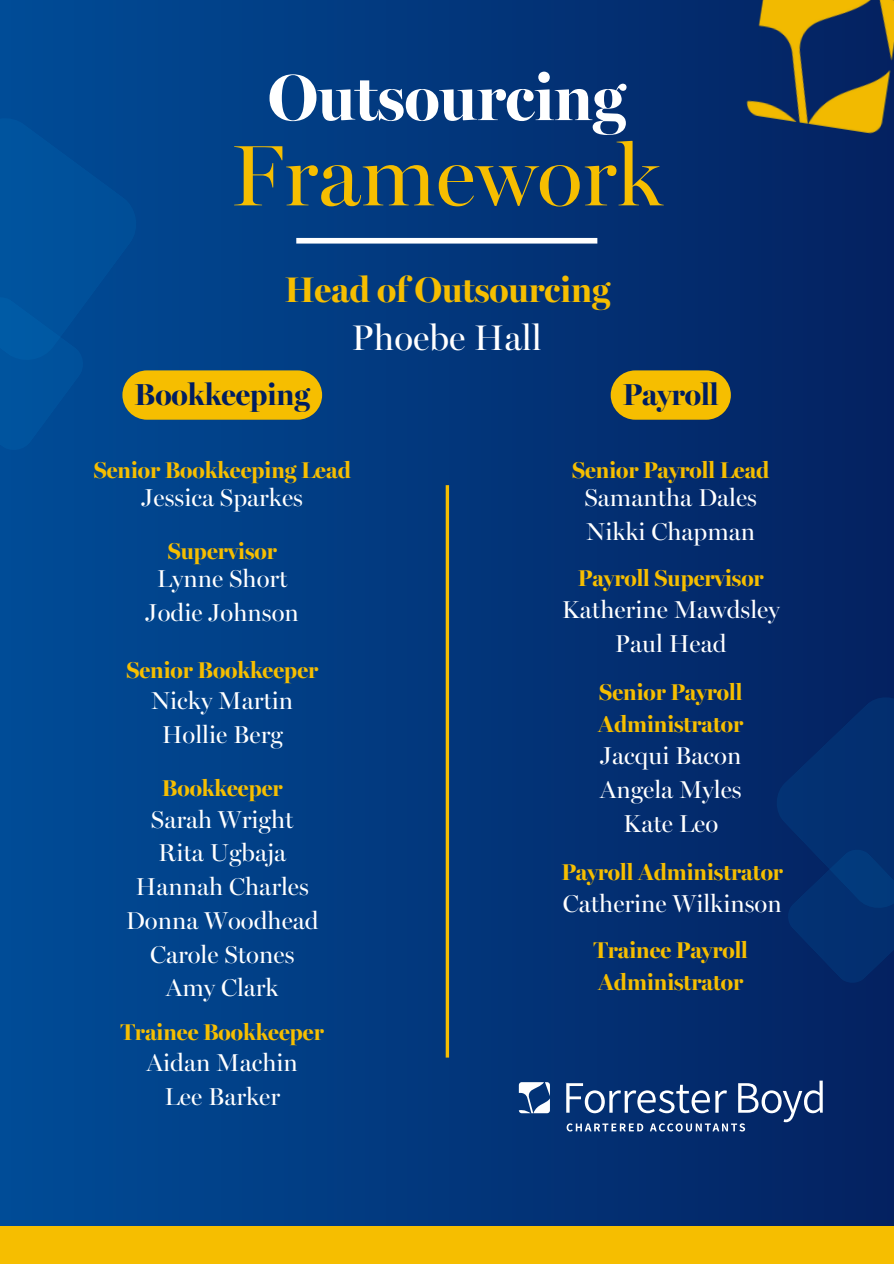
<style>
.page{position:relative;width:894px;height:1264px;background:#fff}
.page>*{position:absolute;margin:0;border:0;box-sizing:border-box;transform-origin:0 0}
.t1{font:86.4px "Miller Banner";color:#f6be00}
.t2{font:700 65.4px "Miller Banner";color:#fff}
.t3{font:700 35.7px "Miller Banner";color:#f6be00}
.t4{font:35.7px "Miller Banner";color:#fff}
.t5{font:700 30.6px "Miller Banner";color:#001e60}
.t6{font:24.45px "Miller Banner";color:#fff}
.t7{font:700 22.95px/31.5px "Miller Banner";color:#f6be00}
</style>
<div class="page">
<div style="left:0;top:0;width:893px;height:1263px;background:linear-gradient(to right,#004c97,#042160)"></div>
<div style="left:0;top:1225px;width:893px;height:38px;background:#f6be00"></div>
<img style="left:738px;top:0;width:155px;height:143px">
<div style="left:296px;top:238px;width:301px;height:5px;background:#fff"></div>
<svg style="left:773px;top:694px;width:120px;height:290px;background:#032c6d"></svg>
<svg style="left:445px;top:485px;width:4px;height:572px;background:#cba615"></svg>
<svg style="left:518px;top:1082px;width:31px;height:31px"></svg>
<svg style="left:566px;top:1080px;width:256px;height:51px;background:#345489"></svg>
<svg style="left:0;top:114px;width:322px;height:339px;background:#165183"></svg>
<svg style="left:610px;top:370px;width:120px;height:50px;background:#ddaf0b"></svg>
<h1 class="t2" style="left:268px;top:60px;width:359px">Outsourcing</h1>
<h3 class="t1" style="left:231px;top:126px;width:433px">Framework</h3>
<h4 class="t3" style="left:284px;top:269px;width:327px">Head of Outsourcing</h4>
<h5 class="t4" style="left:351px;top:317px;width:191px">Phoebe Hall</h5>
<h5 class="t5" style="left:135px;top:377px;width:177px">Bookkeeping</h5>
<h6 class="t5" style="left:622px;top:377px;width:97px">Payroll</h6>
<h6 class="t7" style="left:94px;top:455px;width:258px">Senior Bookkeeping Lead</h6>
<p class="t6" style="left:141px;top:484px;width:163px">Jessica Sparkes</p>
<h6 class="t7" style="left:168px;top:536px;width:111px">Supervisor</h6>
<p class="t6" style="left:157px;top:564px;width:132px">Lynne Short</p>
<p class="t6" style="left:146px;top:598px;width:155px">Jodie Johnson</p>
<h6 class="t7" style="left:126px;top:654px;width:193px">Senior Bookkeeper</h6>
<p class="t6" style="left:151px;top:686px;width:143px">Nicky Martin</p>
<p class="t6" style="left:162px;top:720px;width:123px">Hollie Berg</p>
<h6 class="t7" style="left:162px;top:773px;width:122px">Bookkeeper</h6>
<p class="t6" style="left:151px;top:805px;width:144px">Sarah Wright</p>
<p class="t6" style="left:158px;top:839px;width:129px">Rita Ugbaja</p>
<p class="t6" style="left:136px;top:872px;width:175px">Hannah Charles</p>
<p class="t6" style="left:126px;top:906px;width:194px">Donna Woodhead</p>
<p class="t6" style="left:150px;top:940px;width:146px">Carole Stones</p>
<p class="t6" style="left:166px;top:974px;width:114px">Amy Clark</p>
<h6 class="t7" style="left:121px;top:1016px;width:204px">Trainee Bookkeeper</h6>
<p class="t6" style="left:146px;top:1048px;width:153px">Aidan Machin</p>
<p class="t6" style="left:164px;top:1082px;width:117px">Lee Barker</p>
<p class="t7" style="left:572px;top:455px;width:199px">Senior Payroll Lead</p>
<p class="t6" style="left:584px;top:484px;width:174px">Samantha Dales</p>
<h6 class="t6" style="left:586px;top:517px;width:170px">Nikki Chapman</h6>
<p class="t7" style="left:577px;top:563px;width:187px">Payroll Supervisor</p>
<p class="t6" style="left:561px;top:596px;width:219px">Katherine Mawdsley</p>
<h6 class="t6" style="left:614px;top:629px;width:113px">Paul Head</h6>
<p class="t7" style="left:598px;top:677px;width:146px">Senior Payroll<br>Administrator</p>
<p class="t6" style="left:600px;top:741px;width:143px">Jacqui Bacon</p>
<p class="t6" style="left:599px;top:775px;width:143px">Angela Myles</p>
<h6 class="t6" style="left:623px;top:809px;width:96px">Kate Leo</h6>
<p class="t7" style="left:561px;top:856px;width:223px">Payroll Administrator</p>
<h6 class="t6" style="left:562px;top:889px;width:220px">Catherine Wilkinson</h6>
<h2 class="t7" style="left:593px;top:935px;width:156px">Trainee Payroll<br>Administrator</h2>
</div>
